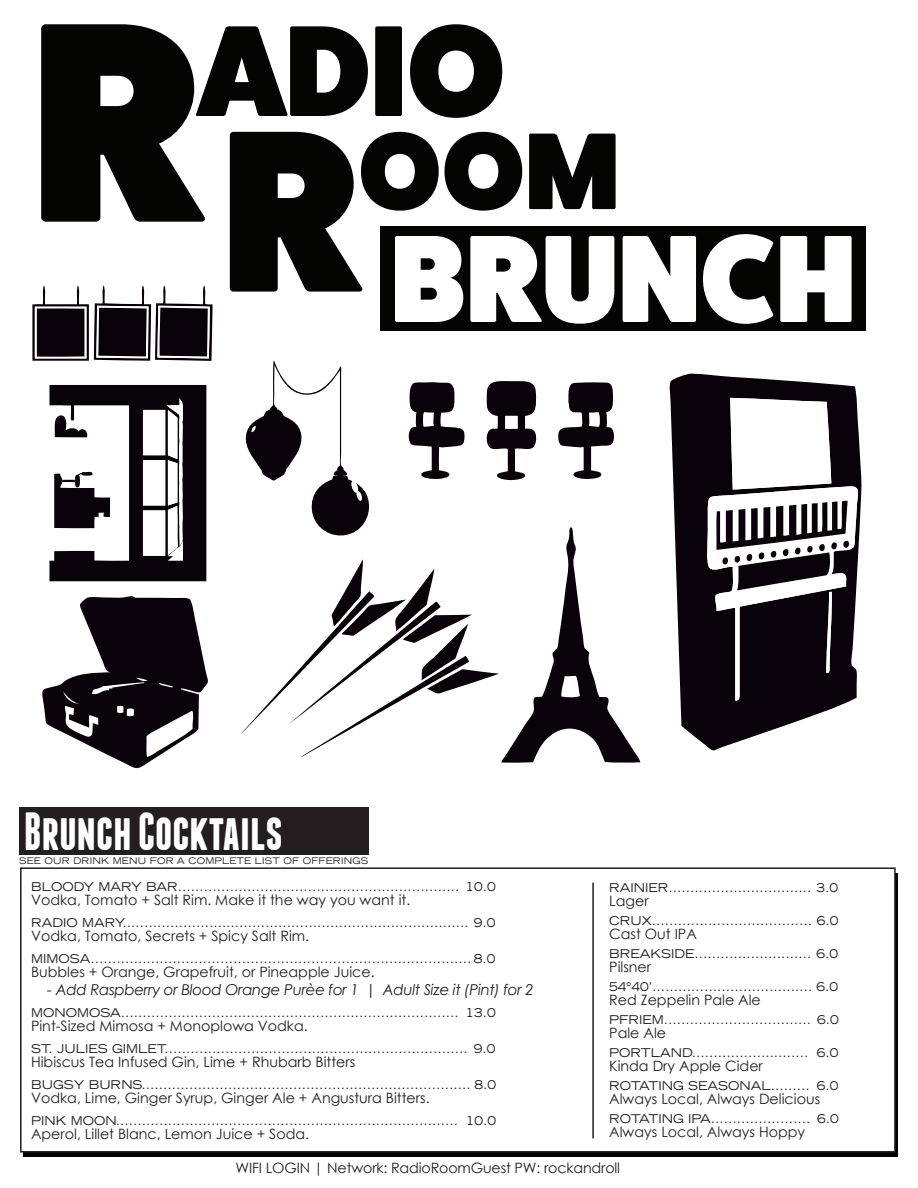
<style>
.page{position:relative;width:918px;height:1188px;background:#fff}
.page>*{position:absolute;margin:0;border:0;box-sizing:border-box;transform-origin:0 0}
.t1{font:800 124.65px "Fat Frank";color:#fff}
.t2{font:700 53.55px "Franchise";color:#fff;scale:.9 1}
.t3{font:italic 15px "Century Gothic";letter-spacing:-.02em;color:#231f20}
.t4{font:14.25px "Century Gothic";color:#231f20}
.t5{font:expanded 12px "Trade Gothic LT";color:#231f20}
.t6{font:expanded 9px "Trade Gothic LT";letter-spacing:.02em;color:#231f20}
.s1{font-family:"Century Gothic";font-stretch:normal}
</style>
<div class="page">
<div style="left:20px;top:867px;width:876px;height:286px;border:2px solid #231f20"></div>
<div style="left:19px;top:808px;width:350px;height:47px;background:#231f20"></div>
<hr style="left:592px;top:883px;width:2px;height:255px;background:#231f20">
<div style="left:380px;top:226px;width:486px;height:105px;background:#040503"></div>
<svg style="left:669px;top:374px;width:193px;height:377px;fill:#090208"></svg>
<svg style="left:706px;top:397px;width:153px;height:304px"></svg>
<svg style="left:32px;top:24px;width:608px;height:744px"></svg>
<h1 class="t1" style="left:391px;top:209px;width:467px">BRUNCH</h1>
<p class="t2" style="left:24px;top:806px;width:289px">Brunch Cocktails</p>
<p class="t6" style="left:19px;top:855px;width:351px">SEE OUR DRINK MENU FOR A COMPLETE LIST OF OFFERINGS</p>
<p class="t5" style="left:31px;top:879px;width:466px">BLOODY MARY BAR................................................................. 10.0</p>
<p class="t4" style="left:31px;top:890px;width:381px">Vodka, Tomato + Salt Rim. Make it the way you want it.</p>
<p class="t5" style="left:31px;top:915px;width:466px">RADIO MARY................................................................................ 9.0</p>
<p class="t4" style="left:31px;top:926px;width:280px">Vodka, Tomato, Secrets + Spicy Salt Rim.</p>
<p class="t5" style="left:31px;top:951px;width:466px">MIMOSA........................................................................................ 8.0</p>
<p class="t4" style="left:31px;top:962px;width:345px">Bubbles + Orange, Grapefruit, or Pineapple Juice.</p>
<p class="t3" style="left:47px;top:979px;width:488px">- Add Raspberry or Blood Orange Purèe for 1 | Adult Size it (Pint) for 2</p>
<p class="t5" style="left:31px;top:1005px;width:466px">MONOMOSA.............................................................................. 13.0</p>
<p class="t4" style="left:31px;top:1016px;width:278px">Pint-Sized Mimosa + Monoplowa Vodka.</p>
<p class="t5" style="left:609px;top:880px;width:230px">RAINIER................................. 3.0</p>
<p class="t4" style="left:609px;top:891px;width:41px">Lager</p>
<p class="t5" style="left:609px;top:913px;width:231px">CRUX..................................... 6.0</p>
<p class="t4" style="left:609px;top:924px;width:89px">Cast Out IPA</p>
<p class="t5" style="left:609px;top:946px;width:230px">BREAKSIDE........................... 6.0</p>
<p class="t4" style="left:609px;top:957px;width:43px">Pilsner</p>
<p class="t5" style="left:609px;top:979px;width:230px">54<span class="s1">°</span>40’..................................... 6.0</p>
<p class="t4" style="left:609px;top:990px;width:153px">Red Zeppelin Pale Ale</p>
<p class="t5" style="left:609px;top:1012px;width:231px">PFRIEM.................................. 6.0</p>
<p class="t4" style="left:609px;top:1023px;width:58px">Pale Ale</p>
<p class="t5" style="left:31px;top:1041px;width:466px">ST. JULIES GIMLET...................................................................... 9.0</p>
<p class="t4" style="left:31px;top:1052px;width:326px">Hibiscus Tea Infused Gin, Lime + Rhubarb Bitters</p>
<p class="t5" style="left:609px;top:1045px;width:231px">PORTLAND........................... 6.0</p>
<p class="t4" style="left:609px;top:1056px;width:155px">Kinda Dry Apple Cider</p>
<p class="t5" style="left:31px;top:1077px;width:467px">BUGSY BURNS............................................................................ 8.0</p>
<p class="t4" style="left:31px;top:1087px;width:400px">Vodka, Lime, Ginger Syrup, Ginger Ale + Angustura Bitters.</p>
<p class="t5" style="left:609px;top:1078px;width:231px">ROTATING SEASONAL......... 6.0</p>
<p class="t4" style="left:609px;top:1089px;width:212px">Always Local, Always Delicious</p>
<p class="t5" style="left:31px;top:1113px;width:467px">PINK MOON............................................................................... 10.0</p>
<p class="t4" style="left:31px;top:1123px;width:280px">Aperol, Lillet Blanc, Lemon Juice + Soda.</p>
<p class="t5" style="left:609px;top:1111px;width:231px">ROTATING IPA....................... 6.0</p>
<p class="t4" style="left:609px;top:1121px;width:197px">Always Local, Always Hoppy</p>
<p class="t4" style="left:235px;top:1158px;width:386px">WIFI LOGIN | Network: RadioRoomGuest PW: rockandroll</p>
</div>
